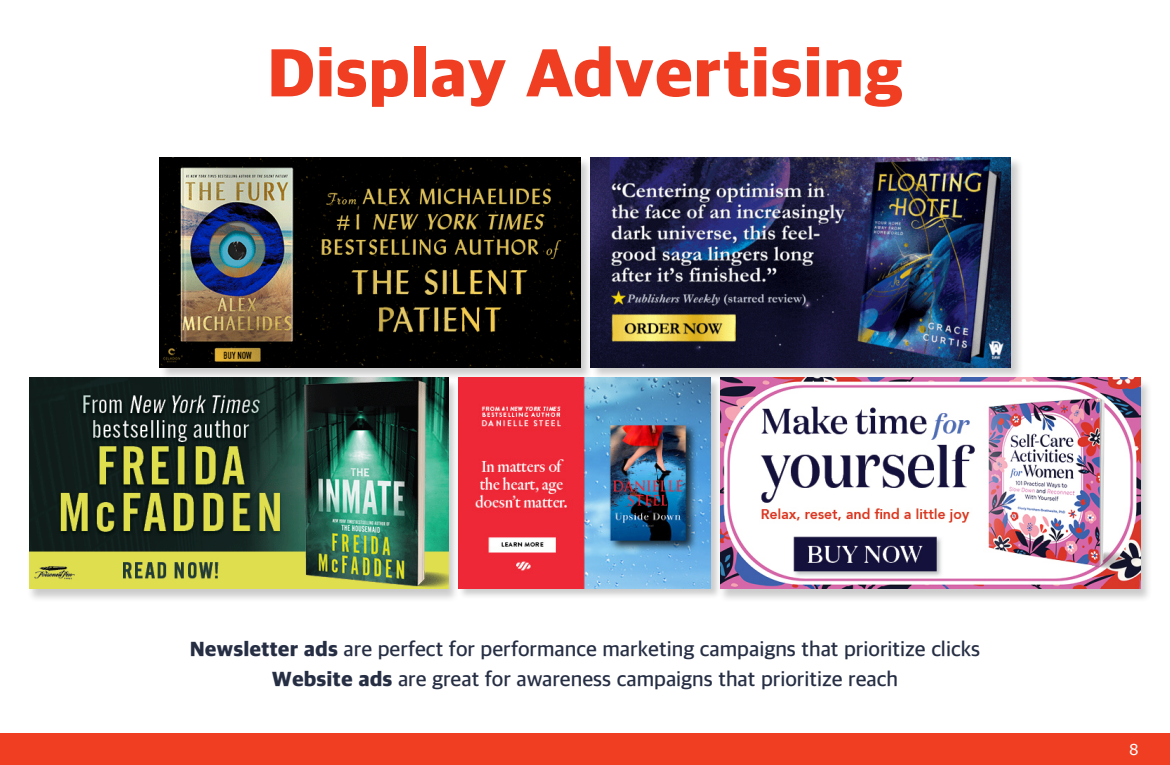
<style>
.page{position:relative;width:1170px;height:765px;background:#fff}
.page>*{position:absolute;margin:0;border:0;box-sizing:border-box;transform-origin:0 0}
.t1{font:800 70px "Apple SD Gothic Neo";color:#ef3e22}
.t2{font:600 21.25px "Apple SD Gothic Neo";color:#262e44}
.t3{font:15px "Verdana";color:#fff}
.s1{font-weight:800}
</style>
<div class="page">
<div style="left:159px;top:157px;width:434px;height:224px;background:#231f20;opacity:.23"></div>
<img style="left:160px;top:157px;width:420px;height:210px">
<div style="left:590px;top:157px;width:433px;height:223px;background:#231f20;opacity:.23"></div>
<img style="left:591px;top:157px;width:419px;height:210px">
<div style="left:0;top:733px;width:1170px;height:32px;background:#ef3e22"></div>
<div style="left:458px;top:378px;width:264px;height:221px;background:#231f20;opacity:.23"></div>
<img style="left:458px;top:378px;width:253px;height:210px">
<div style="left:27px;top:379px;width:433px;height:223px;background:#231f20;opacity:.23"></div>
<img style="left:29px;top:378px;width:420px;height:210px">
<div style="left:718px;top:379px;width:434px;height:223px;background:#231f20;opacity:.23"></div>
<img style="left:720px;top:378px;width:421px;height:210px">
<p class="t1" style="left:267px;top:21px;width:638px">Display Advertising</p>
<p class="t2" style="left:190px;top:634px;width:792px"><span class="s1">Newsletter ads</span> are perfect for performance marketing campaigns that prioritize clicks</p>
<p class="t2" style="left:272px;top:664px;width:628px"><span class="s1">Website ads</span> are great for awareness campaigns that prioritize reach</p>
<p class="t3" style="left:1129px;top:740px;width:11px">8</p>
</div>
